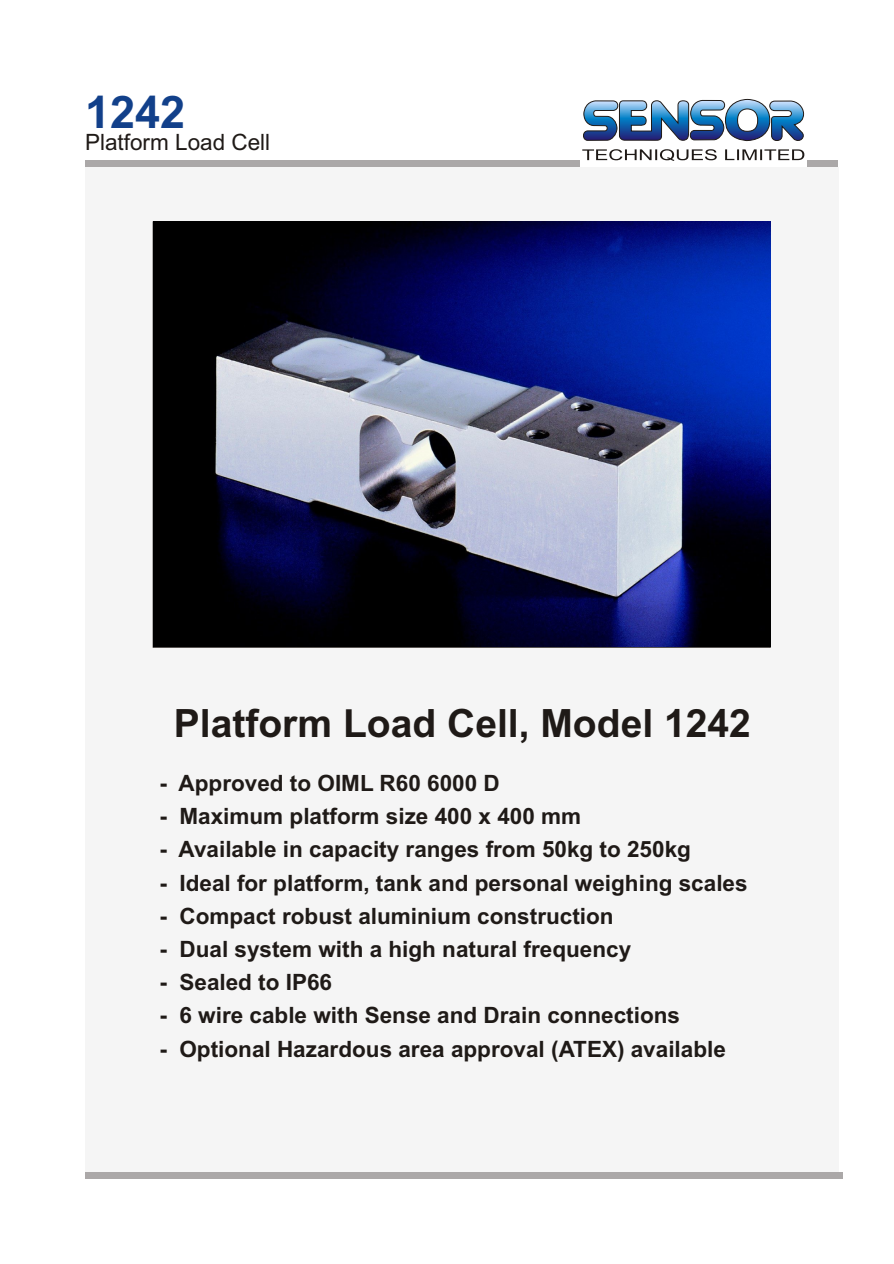
<style>
.page{position:relative;width:894px;height:1264px;background:#fff}
.page>*{position:absolute;margin:0;border:0;box-sizing:border-box;transform-origin:0 0}
.t1{font:700 45px "Arial";color:#12408a}
.t2{font:700 39px "Arial";color:#1f1a17}
.t3{font:700 22.5px "Arial";color:#1f1a17}
.t4{font:22.5px "Arial";color:#1f1a17}
</style>
<div class="page">
<div style="left:85px;top:167px;width:753px;height:1005px;background:#f5f5f5"></div>
<div style="left:85px;top:1172px;width:757px;height:6px;background:#aba8a8"></div>
<div style="left:85px;top:160px;width:494px;height:7px;background:#aba8a8"></div>
<div style="left:807px;top:160px;width:31px;height:7px;background:#aba8a8"></div>
<img style="left:153px;top:222px;width:616px;height:425px">
<svg style="left:582px;top:149px;width:222px;height:12px"></svg>
<svg style="left:583px;top:99px;width:222px;height:43px"></svg>
<h1 class="t1" style="left:85px;top:96px;width:102px">1242</h1>
<p class="t4" style="left:85px;top:133px;width:187px">Platform Load Cell</p>
<h2 class="t2" style="left:174px;top:708px;width:578px">Platform Load Cell, Model 1242</h2>
<p class="t3" style="left:159px;top:774px;width:342px">- Approved to OIML R60 6000 D</p>
<p class="t3" style="left:159px;top:808px;width:423px">- Maximum platform size 400 x 400 mm</p>
<p class="t3" style="left:159px;top:841px;width:533px">- Available in capacity ranges from 50kg to 250kg</p>
<p class="t3" style="left:159px;top:874px;width:589px">- Ideal for platform, tank and personal weighing scales</p>
<p class="t3" style="left:159px;top:907px;width:455px">- Compact robust aluminium construction</p>
<p class="t3" style="left:159px;top:940px;width:473px">- Dual system with a high natural frequency</p>
<p class="t3" style="left:159px;top:973px;width:174px">- Sealed to IP66</p>
<p class="t3" style="left:159px;top:1007px;width:522px">- 6 wire cable with Sense and Drain connections</p>
<p class="t3" style="left:159px;top:1040px;width:567px">- Optional Hazardous area approval (ATEX) available</p>
</div>
